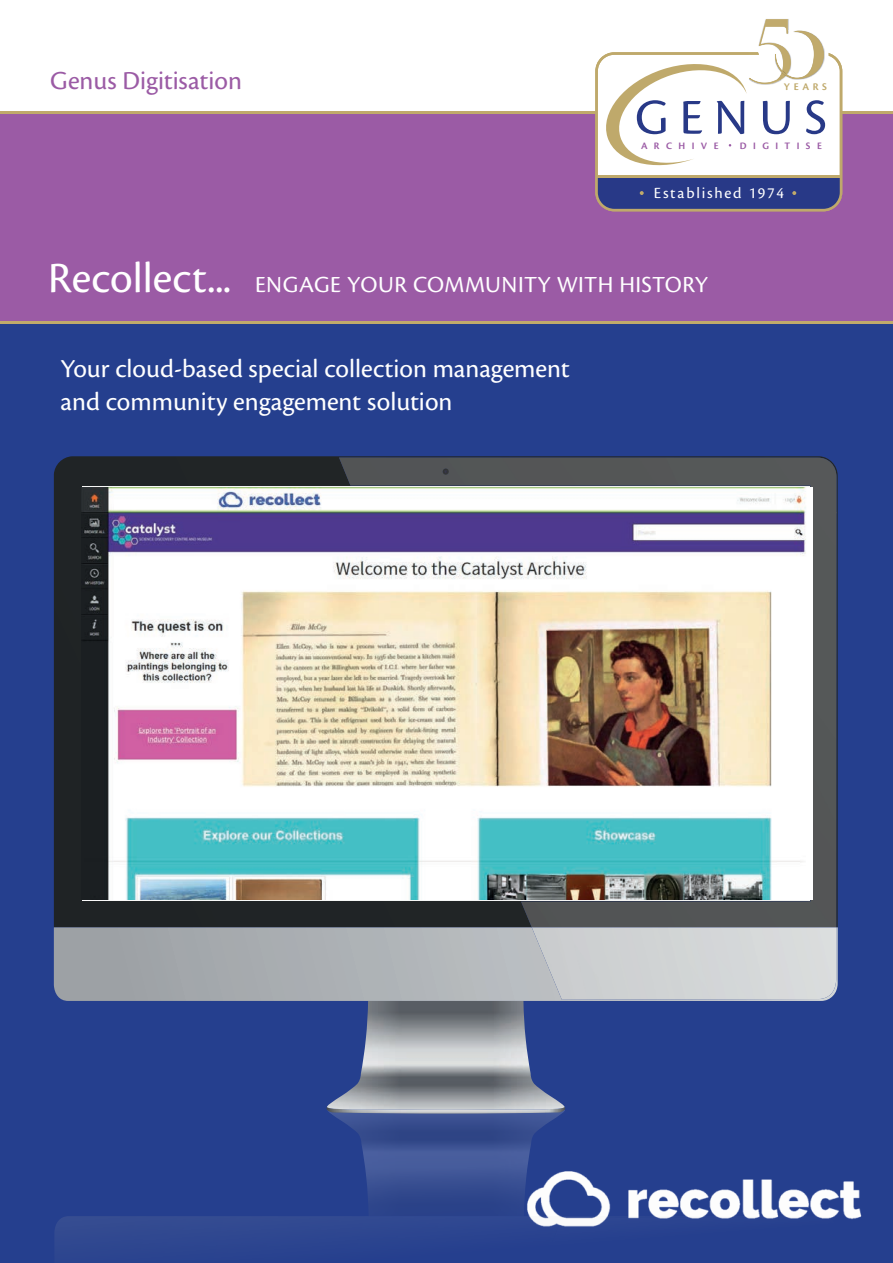
<style>
.page{position:relative;width:893px;height:1263px;background:#fff}
.page>*{position:absolute;margin:0;border:0;box-sizing:border-box;transform-origin:0 0}
.t1{font:45px "Cronos Pro";letter-spacing:.005em;color:#fff}
.t2{font:27px/32.4px "Cronos Pro";color:#fff}
.t3{font:27px "Cronos Pro";color:#9b5ba5}
.t4{font:24px "Cronos Pro";letter-spacing:.02em;color:#fff}
.t5{font:16.2px "Cronos Pro";letter-spacing:.11em;color:#fff}
.t6{font:600 10.65px "Cronos Pro";color:#bfa96b}
.t7{font:600 10.2px "Cronos Pro";color:#9b5ba5}
</style>
<div class="page">
<div style="left:0;top:323px;width:893px;height:940px;background:#253f8e"></div>
<img style="left:565px;top:1162px;width:318px;height:74px">
<div style="left:0;top:113px;width:893px;height:210px;background:#9b5ba5"></div>
<hr style="left:0;top:112px;width:893px;height:2px;background:#c0aa6b">
<svg style="left:595px;top:19px;width:247px;height:192px"></svg>
<hr style="left:0;top:321px;width:893px;height:2px;background:#c0aa6b">
<img style="left:327px;top:1113px;width:238px;height:103px">
<div style="left:54px;top:1216px;width:784px;height:47px;background:#2d4690"></div>
<div style="left:532px;top:1217px;width:305px;height:46px;background:#253f8e"></div>
<img style="left:327px;top:1106px;width:238px;height:7px">
<img style="left:327px;top:1001px;width:237px;height:109px">
<svg style="left:54px;top:456px;width:784px;height:471px;background:#292e30"></svg>
<svg style="left:54px;top:927px;width:784px;height:74px;background:#a8acb1"></svg>
<img style="left:339px;top:457px;width:497px;height:55px">
<img style="left:808px;top:512px;width:28px;height:415px">
<div style="left:521px;top:901px;width:288px;height:26px;background:#525455"></div>
<img style="left:532px;top:927px;width:304px;height:73px">
<svg style="left:443px;top:468px;width:6px;height:7px"></svg>
<img style="left:81px;top:488px;width:731px;height:411px">
<p class="t3" style="left:50px;top:65px;width:193px">Genus Digitisation</p>
<p class="t6" style="left:784px;top:80px;width:45px">Y E A R S</p>
<p class="t7" style="left:641px;top:140px;width:79px">A R C H I V E</p>
<p class="t7" style="left:740px;top:140px;width:83px">D I G I T I S E</p>
<p class="t5" style="left:654px;top:183px;width:132px">Established 1974</p>
<h1 class="t1" style="left:48px;top:252px;width:184px">Recollect...</h1>
<p class="t4" style="left:255px;top:270px;width:454px">ENGAGE YOUR COMMUNITY WITH HISTORY</p>
<p class="t2" style="left:61px;top:353px;width:511px">Your cloud-based special collection management and community engagement solution</p>
</div>
